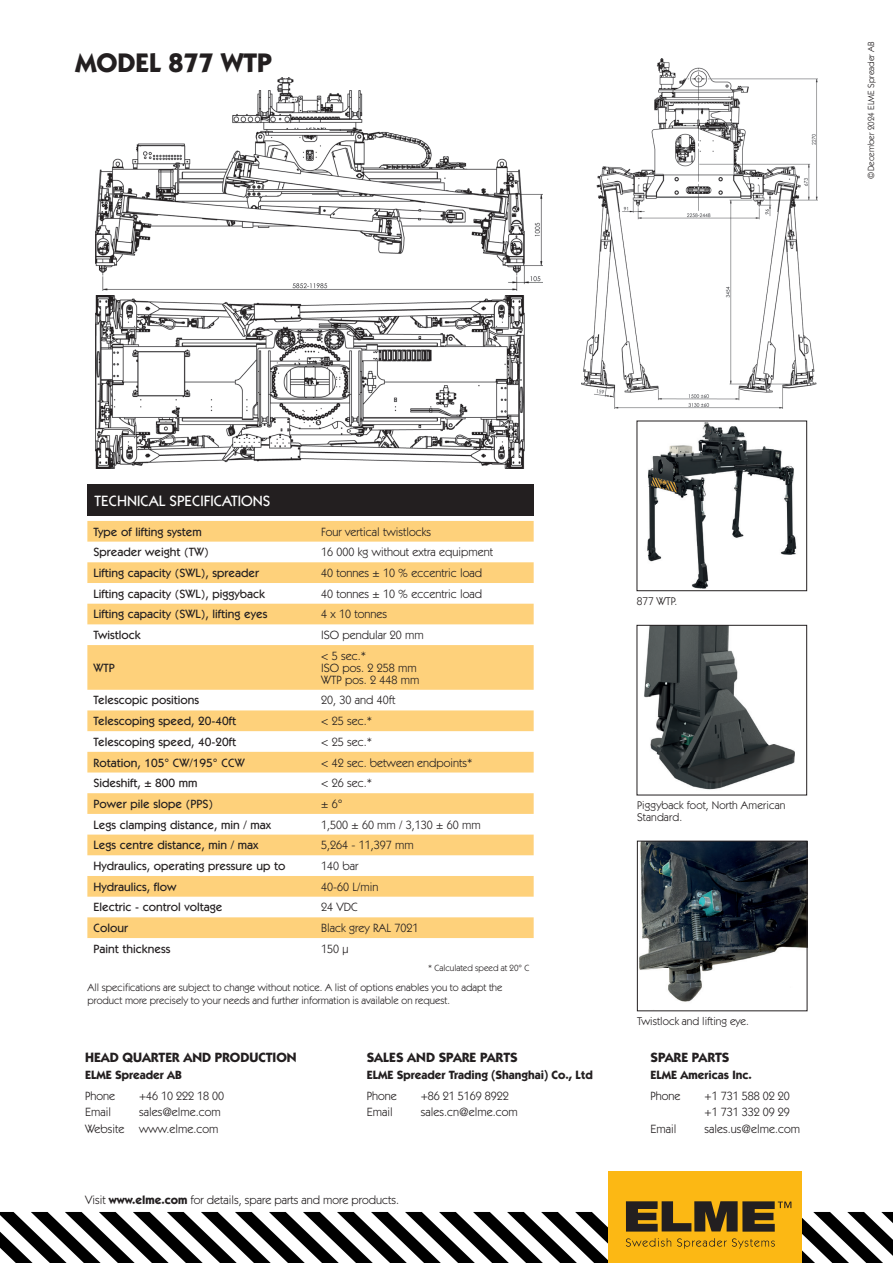
<style>
.page{position:relative;width:893px;height:1263px;background:#fff}
.page>*{position:absolute;margin:0;border:0;box-sizing:border-box;transform-origin:0 0}
.t1{font:700 27px "ITC Kabel Std";color:#231f20}
.t2{font:500 15px "ITC Kabel Std";color:#fff}
.t3{font:700 13.5px "ITC Kabel Std";color:#231f20}
.t4{font:12px/12px "ITC Kabel Std";color:#231f20}
.t5{font:500 12px "ITC Kabel Std";color:#231f20}
.t6{font:700 12px "ITC Kabel Std";color:#231f20}
.t7{font:11.25px/12px "ITC Kabel Std";letter-spacing:.01em;color:#231f20}
.t8{font:10.5px/12.6px "ITC Kabel Std";color:#231f20}
.t9{font:9px "ITC Kabel Std";color:#231f20}
.s1{font-weight:700}
</style>
<div class="page">
<img style="left:582px;top:58px;width:235px;height:351px">
<img style="left:96px;top:295px;width:429px;height:173px">
<img style="left:96px;top:78px;width:446px;height:213px">
<svg style="left:87px;top:521px;width:447px;height:417px"></svg>
<div style="left:87px;top:645px;width:447px;height:45px;background:#fed17b"></div>
<div style="left:87px;top:710px;width:447px;height:21px;background:#fed17b"></div>
<div style="left:87px;top:752px;width:447px;height:20px;background:#fed17b"></div>
<svg style="left:87px;top:793px;width:447px;height:21px"></svg>
<div style="left:87px;top:834px;width:447px;height:21px;background:#fed17b"></div>
<img style="left:647px;top:423px;width:150px;height:165px">
<div style="left:637px;top:421px;width:170px;height:170px;border:1px solid #231f20"></div>
<img style="left:644px;top:627px;width:151px;height:163px">
<div style="left:637px;top:625px;width:170px;height:170px;border:1px solid #231f20"></div>
<img style="left:639px;top:843px;width:166px;height:159px">
<div style="left:637px;top:841px;width:170px;height:170px;border:1px solid #231f20"></div>
<div style="left:87px;top:484px;width:447px;height:32px;background:#231f20"></div>
<div style="left:608px;top:1171px;width:194px;height:92px;background:#fcb814"></div>
<svg style="left:0;top:1201px;width:893px;height:62px"></svg>
<h1 class="t1" style="left:75px;top:46px;width:198px">MODEL 877 WTP</h1>
<p class="t9" style="left:866px;top:179px;width:139px;rotate:-90deg">©December 2024 ELME Spreader AB</p>
<p class="t2" style="left:95px;top:492px;width:177px">TECHNICAL SPECIFICATIONS</p>
<p class="t5" style="left:93px;top:524px;width:110px">Type of lifting system</p>
<p class="t4" style="left:321px;top:526px;width:111px">Four vertical twistlocks</p>
<p class="t5" style="left:93px;top:545px;width:117px">Spreader weight (TW)</p>
<p class="t4" style="left:321px;top:546px;width:173px">16 000 kg without extra equipment</p>
<p class="t5" style="left:93px;top:566px;width:167px">Lifting capacity (SWL), spreader</p>
<p class="t4" style="left:321px;top:567px;width:163px">40 tonnes ± 10 % eccentric load</p>
<p class="t5" style="left:93px;top:586px;width:173px">Lifting capacity (SWL), piggyback</p>
<p class="t4" style="left:321px;top:588px;width:163px">40 tonnes ± 10 % eccentric load</p>
<p class="t5" style="left:93px;top:607px;width:175px">Lifting capacity (SWL), lifting eyes</p>
<p class="t4" style="left:321px;top:608px;width:67px">4 x 10 tonnes</p>
<p class="t5" style="left:93px;top:628px;width:49px">Twistlock</p>
<p class="t4" style="left:321px;top:629px;width:104px">ISO pendular 20 mm</p>
<p class="t5" style="left:93px;top:661px;width:23px">WTP</p>
<p class="t4" style="left:321px;top:650px;width:100px">&lt; 5 sec.*<br>ISO pos. 2 258 mm<br>WTP pos. 2 448 mm</p>
<p class="t5" style="left:93px;top:693px;width:107px">Telescopic positions</p>
<p class="t4" style="left:321px;top:694px;width:76px">20, 30 and 40ft</p>
<p class="t5" style="left:93px;top:714px;width:144px">Telescoping speed, 20-40ft</p>
<p class="t4" style="left:321px;top:715px;width:52px">&lt; 25 sec.*</p>
<p class="t5" style="left:93px;top:735px;width:144px">Telescoping speed, 40-20ft</p>
<p class="t4" style="left:321px;top:736px;width:52px">&lt; 25 sec.*</p>
<p class="t5" style="left:93px;top:755px;width:153px">Rotation, 105° CW/195° CCW</p>
<p class="t4" style="left:321px;top:756px;width:153px">&lt; 42 sec. between endpoints*</p>
<p class="t5" style="left:93px;top:776px;width:106px">Sideshift, ± 800 mm</p>
<p class="t4" style="left:321px;top:777px;width:52px">&lt; 26 sec.*</p>
<p class="t5" style="left:93px;top:797px;width:121px">Power pile slope (PPS)</p>
<p class="t4" style="left:321px;top:798px;width:23px">± 6°</p>
<p class="t5" style="left:93px;top:817px;width:179px">Legs clamping distance, min / max</p>
<p class="t4" style="left:321px;top:818px;width:161px">1,500 ± 60 mm / 3,130 ± 60 mm</p>
<p class="t5" style="left:93px;top:838px;width:167px">Legs centre distance, min / max</p>
<p class="t4" style="left:321px;top:839px;width:94px">5,264 - 11,397 mm</p>
<p class="t5" style="left:93px;top:859px;width:194px">Hydraulics, operating pressure up to</p>
<p class="t4" style="left:321px;top:860px;width:39px">140 bar</p>
<p class="t5" style="left:93px;top:879px;width:85px">Hydraulics, flow</p>
<p class="t4" style="left:321px;top:881px;width:59px">40-60 L/min</p>
<p class="t5" style="left:93px;top:900px;width:130px">Electric - control voltage</p>
<p class="t4" style="left:321px;top:901px;width:38px">24 VDC</p>
<p class="t5" style="left:93px;top:921px;width:36px">Colour</p>
<p class="t4" style="left:321px;top:922px;width:99px">Black grey RAL 7021</p>
<p class="t5" style="left:93px;top:941px;width:79px">Paint thickness</p>
<p class="t4" style="left:321px;top:943px;width:29px">150 µ</p>
<p class="t8" style="left:87px;top:981px;width:417px">All specifications are subject to change without notice. A list of options enables you to adapt the product more precisely to your needs and further information is available on request.</p>
<p class="t9" style="left:428px;top:962px;width:103px">* Calculated speed at 20° C</p>
<p class="t3" style="left:85px;top:1049px;width:213px">HEAD QUARTER AND PRODUCTION</p>
<p class="t6" style="left:85px;top:1067px;width:98px">ELME Spreader AB</p>
<p class="t4" style="left:85px;top:1089px;width:31px">Phone</p>
<p class="t4" style="left:139px;top:1089px;width:87px">+46 10 222 18 00</p>
<p class="t4" style="left:85px;top:1106px;width:27px">Email</p>
<p class="t4" style="left:85px;top:1104px;width:137px;line-height:16.5px;text-align:right">sales@elme.com<br>Website www.elme.com</p>
<p class="t3" style="left:367px;top:1049px;width:152px">SALES AND SPARE PARTS</p>
<p class="t6" style="left:367px;top:1067px;width:228px">ELME Spreader Trading (Shanghai) Co., Ltd</p>
<p class="t4" style="left:367px;top:1089px;width:32px">Phone</p>
<p class="t4" style="left:421px;top:1089px;width:90px">+86 21 5169 8922</p>
<p class="t4" style="left:367px;top:1106px;width:27px">Email</p>
<p class="t4" style="left:421px;top:1106px;width:98px">sales.cn@elme.com</p>
<p class="t4" style="left:85px;top:1193px;width:316px">Visit <span class="s1">www.elme.com</span> for details, spare parts and more products.</p>
<p class="t7" style="left:637px;top:595px;width:42px">877 WTP.</p>
<p class="t7" style="left:637px;top:799px;width:150px">Piggyback foot, North American<br>Standard.</p>
<p class="t7" style="left:637px;top:1015px;width:113px">Twistlock and lifting eye.</p>
<p class="t3" style="left:651px;top:1049px;width:80px">SPARE PARTS</p>
<p class="t6" style="left:651px;top:1067px;width:103px">ELME Americas Inc.</p>
<p class="t4" style="left:651px;top:1089px;width:31px">Phone</p>
<p class="t4" style="left:705px;top:1087px;width:87px;line-height:16.5px">+1 731 588 02 20 +1 731 332 09 29</p>
<p class="t4" style="left:651px;top:1122px;width:27px">Email</p>
<p class="t4" style="left:705px;top:1122px;width:97px">sales.us@elme.com</p>
</div>
